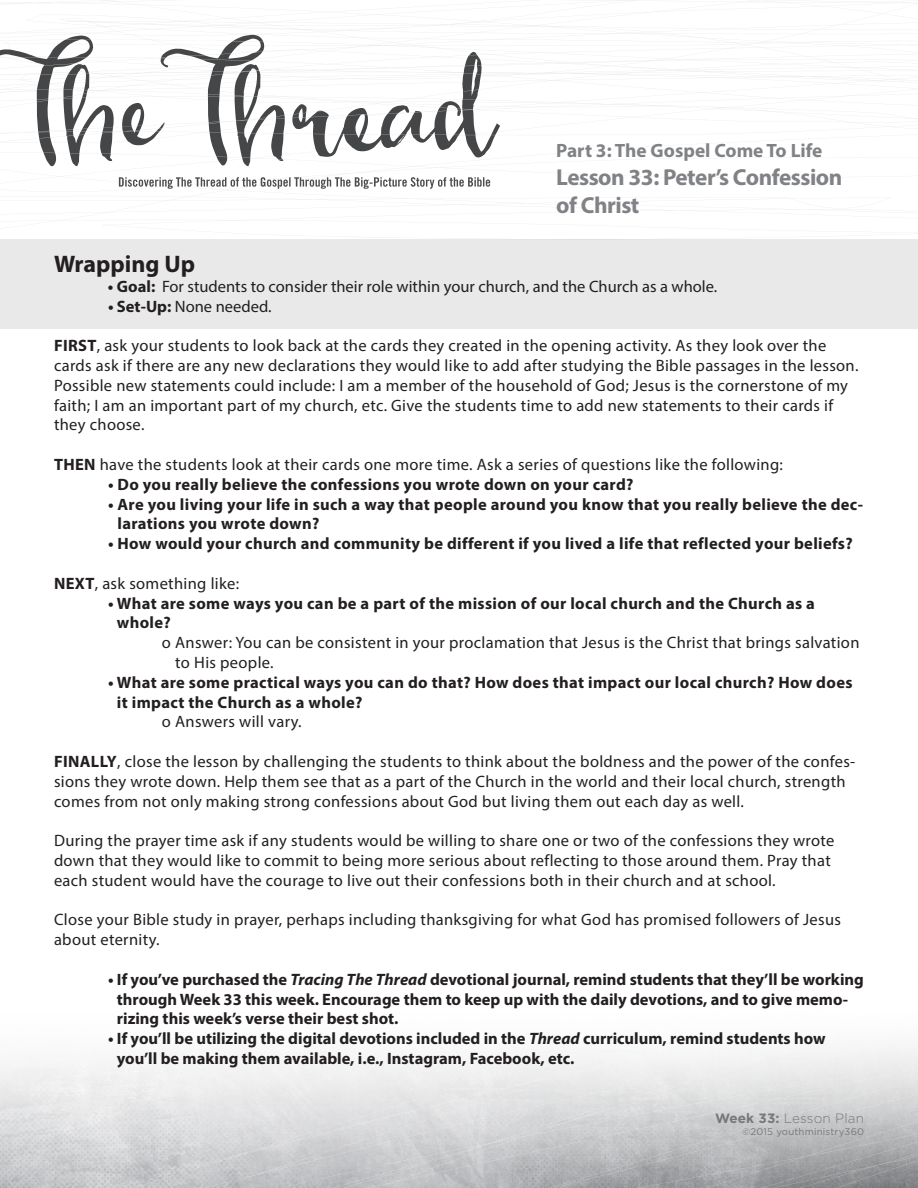
<style>
.page{position:relative;width:918px;height:1188px;background:#fff}
.page>*{position:absolute;margin:0;border:0;box-sizing:border-box;transform-origin:0 0}
.t1{font:700 24px "Myriad Pro";color:#231f20}
.t2{font:700 23.1px/27.8px "Myriad Pro";letter-spacing:-.02em;color:#808285}
.t3{font:700 19.35px "Myriad Pro";color:#808285}
.t4{font:16.5px/19.8px "Myriad Pro";letter-spacing:.02em;color:#231f20}
.t5{font:700 16.5px/19.8px "Myriad Pro";letter-spacing:.01em;color:#231f20}
.t6{font:16.5px "Myriad Pro";color:#231f20}
.t7{font:300 13.5px "Gotham";letter-spacing:.01em;color:#76787b}
.t8{font:9.6px "Gotham";letter-spacing:.02em;color:#76787b}
.s1{font-weight:700}
.s2{font-style:italic}
</style>
<div class="page">
<svg style="left:0;top:0;width:918px;height:226px"></svg>
<svg style="left:119px;top:177px;width:371px;height:12px"></svg>
<svg style="left:0;top:1045px;width:918px;height:143px"></svg>
<div style="left:0;top:239px;width:918px;height:90px;background:#e9e9e9"></div>
<p class="t3" style="left:556px;top:138px;width:268px">Part 3: The Gospel Come To Life</p>
<h2 class="t2" style="left:556px;top:163px;width:288px">Lesson 33: Peter’s Confession of Christ</h2>
<p class="t1" style="left:54px;top:248px;width:143px">Wrapping Up</p>
<p class="t6" style="left:108px;top:276px;width:611px"><span class="s1">• Goal:</span> For students to consider their role within your church, and the Church as a whole.</p>
<p class="t6" style="left:108px;top:296px;width:165px"><span class="s1">• Set-Up:</span> None needed.</p>
<p class="t4" style="left:54px;top:335px;width:806px"><span class="s1">FIRST</span>, ask your students to look back at the cards they created in the opening activity. As they look over the cards ask if there are any new declarations they would like to add after studying the Bible passages in the lesson.<br>Possible new statements could include: I am a member of the household of God; Jesus is the cornerstone of my faith; I am an important part of my church, etc. Give the students time to add new statements to their cards if they choose.</p>
<p class="t4" style="left:54px;top:454px;width:731px"><span class="s1">THEN</span> have the students look at their cards one more time. Ask a series of questions like the following:</p>
<p class="t5" style="left:108px;top:474px;width:527px">• Do you really believe the confessions you wrote down on your card?</p>
<p class="t5" style="left:118px;top:494px;width:747px;text-indent:-10px">• Are you living your life in such a way that people around you know that you really believe the dec&shy;larations you wrote down?</p>
<p class="t5" style="left:108px;top:533px;width:746px">• How would your church and community be different if you lived a life that reflected your beliefs?</p>
<p class="t4" style="left:54px;top:573px;width:187px"><span class="s1">NEXT</span>, ask something like:</p>
<p class="t5" style="left:117px;top:593px;width:700px;text-indent:-9px">• What are some ways you can be a part of the mission of our local church and the Church as a whole?</p>
<p class="t4" style="left:175px;top:632px;width:686px;text-indent:-13px">o Answer: You can be consistent in your proclamation that Jesus is the Christ that brings salvation to His people.</p>
<p class="t5" style="left:117px;top:672px;width:737px;text-indent:-9px">• What are some practical ways you can do that? How does that impact our local church? How does it impact the Church as a whole?</p>
<p class="t4" style="left:162px;top:712px;width:141px">o Answers will vary.</p>
<p class="t4" style="left:54px;top:751px;width:803px"><span class="s1">FINALLY</span>, close the lesson by challenging the students to think about the boldness and the power of the confes&shy;sions they wrote down. Help them see that as a part of the Church in the world and their local church, strength comes from not only making strong confessions about God but living them out each day as well.</p>
<p class="t4" style="left:54px;top:830px;width:782px">During the prayer time ask if any students would be willing to share one or two of the confessions they wrote down that they would like to commit to being more serious about reflecting to those around them. Pray that each student would have the courage to live out their confessions both in their church and at school.</p>
<p class="t4" style="left:54px;top:910px;width:789px">Close your Bible study in prayer, perhaps including thanksgiving for what God has promised followers of Jesus about eternity.</p>
<p class="t5" style="left:117px;top:969px;width:748px;text-indent:-9px">• If you’ve purchased the <span class="s2">Tracing The Thread</span> devotional journal, remind students that they’ll be working through Week 33 this week. Encourage them to keep up with the daily devotions, and to give memo&shy;rizing this week’s verse their best shot.</p>
<p class="t5" style="left:117px;top:1028px;width:710px;text-indent:-9px">• If you’ll be utilizing the digital devotions included in the <span class="s2">Thread</span> curriculum, remind students how you’ll be making them available, i.e., Instagram, Facebook, etc.</p>
<p class="t7" style="left:715px;top:1110px;width:150px"><span class="s1">Week 33:</span> Lesson Plan</p>
<p class="t8" style="left:742px;top:1126px;width:123px">©2015 youthministry360</p>
</div>
